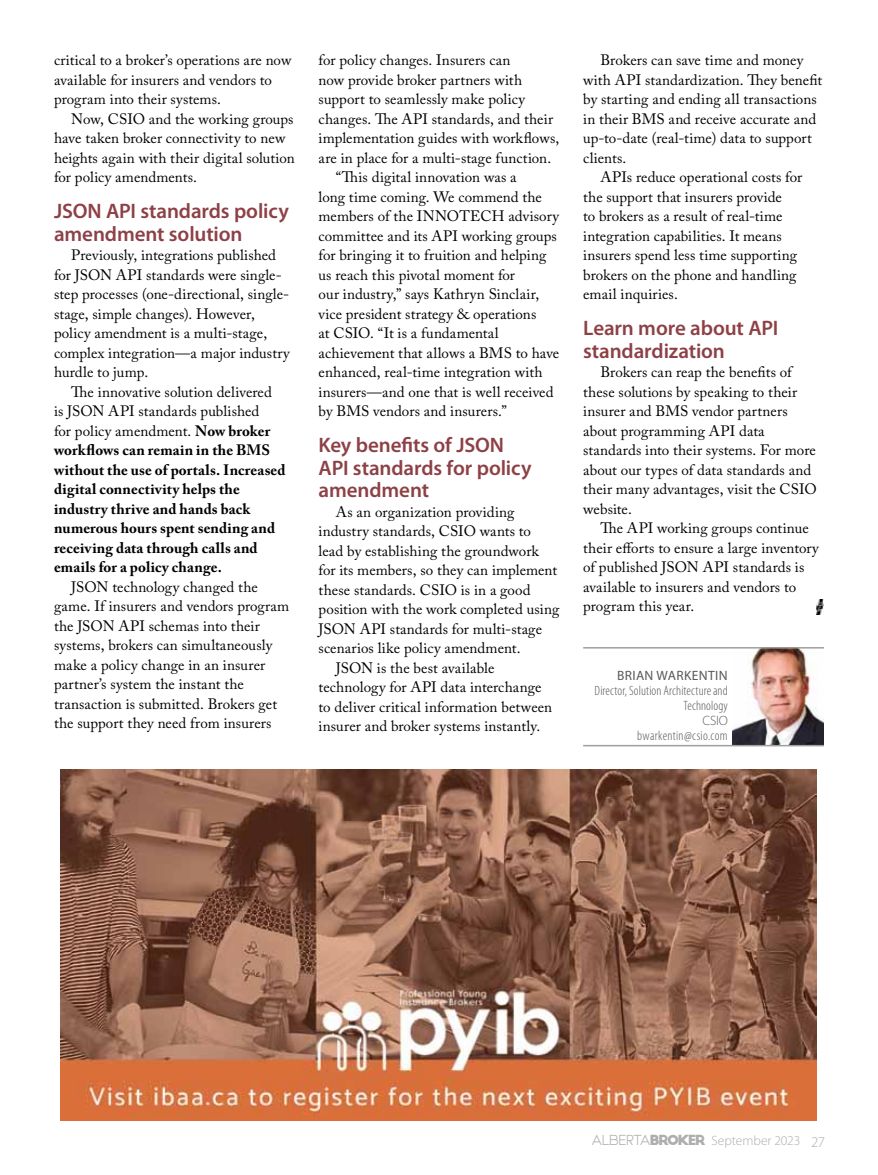
<style>
.page{position:relative;width:878px;height:1175px;background:#fff}
.page>*{position:absolute;margin:0;border:0;box-sizing:border-box;transform-origin:0 0}
.t1{font:600 21px/22.5px "Myriad Pro";letter-spacing:-.005em;color:#8d4147}
.t2{font:15px/19.5px "Adobe Caslon Pro";letter-spacing:.005em;color:#000}
.t3{font:700 15px/19.5px "Adobe Caslon Pro";letter-spacing:.01em;color:#000}
.t4{font:300 condensed 13.5px/15px "Myriad Pro";letter-spacing:.01em;color:#58595b;text-align:right}
.t5{font:300 13.5px "Myriad Pro";color:#afadad}
.t6{font:13.5px "Myriad Pro";letter-spacing:.03em;color:#58595b}
.t7{font:300 13.5px "Myriad Pro";color:#58595b}
.s1{font-weight:400}
.s2{font-family:"Big John PRO";font-weight:400}
.s3{font-family:"Big John PRO";font-weight:700;font-size:13.65px}
.s4{font-size:15px}
</style>
<div class="page">
<img style="left:816px;top:599px;width:8px;height:15px">
<img style="left:732px;top:648px;width:92px;height:97px">
<hr style="left:583px;top:647px;width:241px;height:1px;background:#a19f9d">
<hr style="left:583px;top:745px;width:241px;height:1px;background:#a19f9d">
<img style="left:61px;top:770px;width:755px;height:350px">
<p class="t2" style="left:54px;top:50px;width:239px">critical to a broker’s operations are now available for insurers and vendors to program into their systems.</p>
<p class="t2" style="left:54px;top:109px;width:242px;text-indent:17px">Now, CSIO and the working groups have taken broker connectivity to new heights again with their digital solution for policy amendments.</p>
<h1 class="t1" style="left:54px;top:199px;width:236px">JSON API standards policy amendment solution</h1>
<p class="t2" style="left:54px;top:245px;width:237px;text-indent:17px">Previously, integrations published for JSON API standards were single&shy;step processes (one-directional, single&shy;stage, simple changes). However, policy amendment is a multi-stage, complex integration—a major industry hurdle to jump.</p>
<p class="t3" style="left:54px;top:382px;width:233px;text-indent:17px"><span class="s1">The innovative solution delivered<br>is JSON API standards published<br>for policy amendment.</span> Now broker workflows can remain in the BMS without the use of portals. Increased digital connectivity helps the industry thrive and hands back numerous hours spent sending and receiving data through calls and emails for a policy change.</p>
<p class="t2" style="left:54px;top:577px;width:237px;text-indent:17px">JSON technology changed the game. If insurers and vendors program the JSON API schemas into their systems, brokers can simultaneously make a policy change in an insurer partner’s system the instant the transaction is submitted. Brokers get the support they need from insurers</p>
<p class="t2" style="left:318px;top:50px;width:193px">for policy changes. Insurers can</p>
<p class="t2" style="left:318px;top:70px;width:205px">now provide broker partners with</p>
<p class="t2" style="left:318px;top:89px;width:208px">support to seamlessly make policy</p>
<p class="t2" style="left:318px;top:109px;width:236px">changes. The API standards, and their</p>
<p class="t2" style="left:318px;top:128px;width:242px">implementation guides with workflows,</p>
<p class="t2" style="left:318px;top:148px;width:234px">are in place for a multi-stage function.</p>
<p class="t2" style="left:336px;top:167px;width:182px">“This digital innovation was a</p>
<p class="t2" style="left:318px;top:187px;width:225px">long time coming. We commend the</p>
<p class="t2" style="left:318px;top:206px;width:242px">members of the INNOTECH advisory</p>
<p class="t2" style="left:318px;top:226px;width:240px">committee and its API working groups</p>
<p class="t2" style="left:318px;top:245px;width:229px">for bringing it to fruition and helping</p>
<p class="t2" style="left:318px;top:265px;width:198px">us reach this pivotal moment for</p>
<p class="t2" style="left:318px;top:284px;width:222px">our industry,” says Kathryn Sinclair,</p>
<p class="t2" style="left:318px;top:304px;width:219px">vice president strategy &amp; operations</p>
<p class="t2" style="left:318px;top:323px;width:181px">at CSIO. “It is a fundamental</p>
<p class="t2" style="left:318px;top:343px;width:242px">achievement that allows a BMS to have</p>
<p class="t2" style="left:318px;top:362px;width:225px">enhanced, real-time integration with</p>
<p class="t2" style="left:318px;top:382px;width:236px">insurers—and one that is well received</p>
<p class="t2" style="left:318px;top:401px;width:190px">by BMS vendors and insurers.”</p>
<h1 class="t1" style="left:318px;top:433px;width:214px">Key benefits of JSON<br>API standards for policy amendment</h1>
<p class="t2" style="left:336px;top:502px;width:180px">As an organization providing</p>
<p class="t2" style="left:318px;top:521px;width:214px">industry standards, CSIO wants to</p>
<p class="t2" style="left:318px;top:541px;width:222px">lead by establishing the groundwork</p>
<p class="t2" style="left:318px;top:560px;width:240px">for its members, so they can implement</p>
<p class="t2" style="left:318px;top:580px;width:213px">these standards. CSIO is in a good</p>
<p class="t2" style="left:318px;top:599px;width:242px">position with the work completed using</p>
<p class="t2" style="left:318px;top:619px;width:225px">JSON API standards for multi-stage</p>
<p class="t2" style="left:318px;top:638px;width:203px">scenarios like policy amendment.</p>
<p class="t2" style="left:336px;top:658px;width:160px">JSON is the best available</p>
<p class="t2" style="left:318px;top:677px;width:224px">technology for API data interchange</p>
<p class="t2" style="left:318px;top:697px;width:235px">to deliver critical information between</p>
<p class="t2" style="left:318px;top:716px;width:223px">insurer and broker systems instantly.</p>
<p class="t2" style="left:583px;top:50px;width:240px;text-indent:17px">Brokers can save time and money with API standardization. They benefit by starting and ending all transactions in their BMS and receive accurate and up-to-date (real-time) data to support clients.</p>
<p class="t2" style="left:583px;top:167px;width:220px;text-indent:17px">APIs reduce operational costs for the support that insurers provide<br>to brokers as a result of real-time integration capabilities. It means insurers spend less time supporting brokers on the phone and handling email inquiries.</p>
<h1 class="t1" style="left:583px;top:316px;width:197px">Learn more about API standardization</h1>
<p class="t2" style="left:583px;top:362px;width:235px;text-indent:17px">Brokers can reap the benefits of these solutions by speaking to their insurer and BMS vendor partners about programming API data standards into their systems. For more about our types of data standards and their many advantages, visit the CSIO website.</p>
<p class="t2" style="left:583px;top:518px;width:237px;text-indent:17px">The API working groups continue their efforts to ensure a large inventory of published JSON API standards is available to insurers and vendors to program this year.</p>
<p class="t6" style="left:617px;top:667px;width:23px">BRIAN</p>
<p class="t6" style="left:656px;top:667px;width:65px">WARKENTIN</p>
<p class="t4" style="left:594px;top:682px;width:135px">Director, Solution Architecture and<br>Technology</p>
<p class="t7" style="left:702px;top:712px;width:27px">CSIO</p>
<p class="t4" style="left:637px;top:727px;width:92px">bwarkentin@csio.com</p>
<p class="t5" style="left:591px;top:1132px;width:235px"><span class="s2">ALBERTA</span><span class="s3">bROKER</span> September 2023 <span class="s4">27</span></p>
</div>
